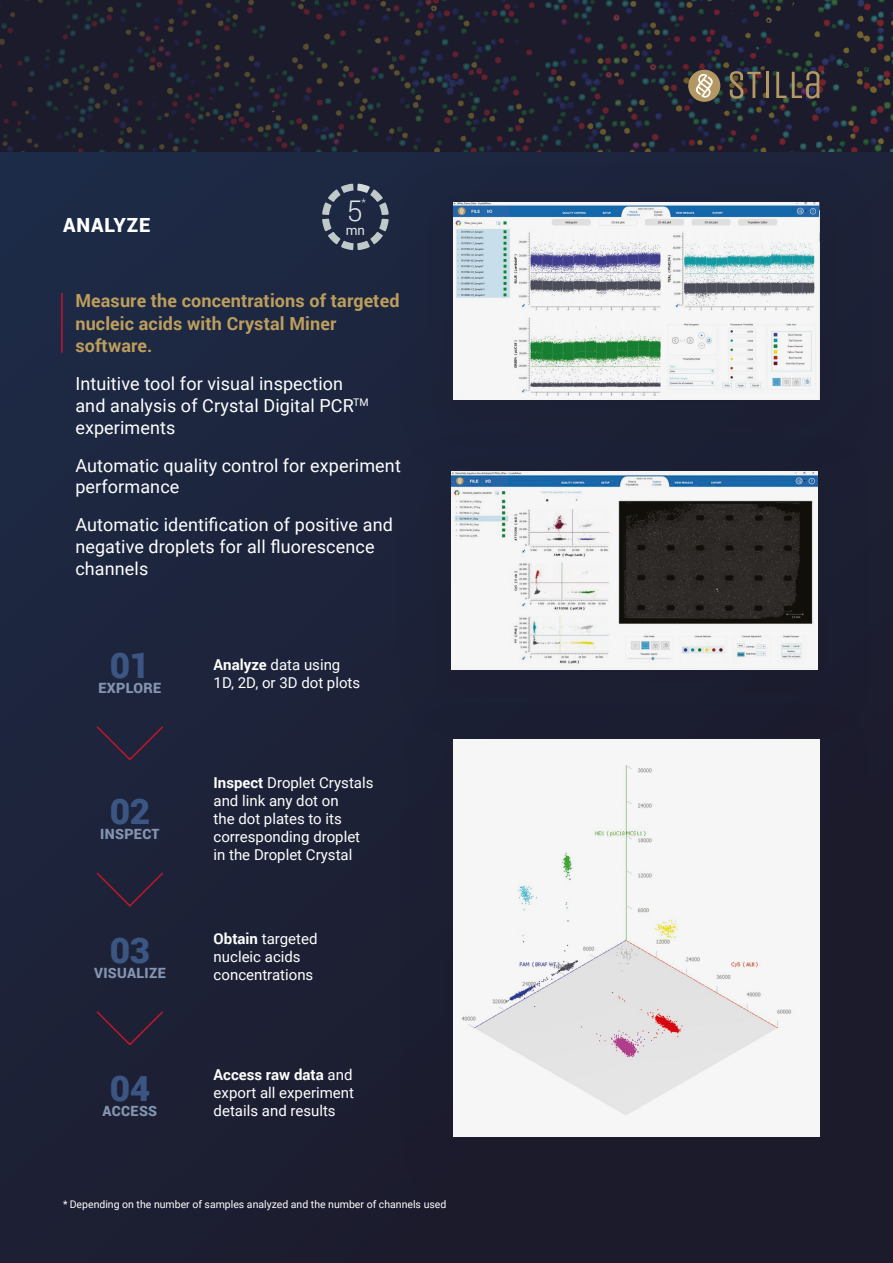
<style>
.page{position:relative;width:893px;height:1263px;background:#fff}
.page>*{position:absolute;margin:0;border:0;box-sizing:border-box;transform-origin:0 0}
.t1{font:900 35.25px "Roboto";letter-spacing:-.01em;color:#3b5682}
.Subhead_1{font:300 28.5px "Roboto";color:#e1e7e7}
.Inside_Subhead{font:900 19.5px "Roboto";letter-spacing:.05em;color:#fff}
.Overview_Bullet{font:18px/21.6px "Roboto";letter-spacing:.005em;color:#fff}
.Overview_Intro{font:700 18px/22.5px "Roboto";letter-spacing:.005em;color:#bd9e5d}
.Subhead_4{font:15px/18px "Roboto";color:#fff}
.t2{font:900 14.1px "Roboto";letter-spacing:.025em;color:#8495b2}
.t3{font:13.5px "Roboto";color:#e1e7e7}
.Boilerplate{font:10.5px "Roboto";color:#fff}
.Subhead_1-2{font:300 10.5px "Roboto";color:#e1e7e7}
.s1{font-weight:700}
</style>
<div class="page">
<div style="left:0;top:152px;width:893px;height:1111px;background:linear-gradient(to right,#1d253e,#1b1929)"></div>
<img style="left:0;top:0;width:893px;height:152px">
<hr style="left:61px;top:293px;width:2px;height:60px;background:#c01727">
<div style="left:394px;top:160px;width:483px;height:313px;background:#1c2339"></div>
<img style="left:453px;top:202px;width:367px;height:198px">
<div style="left:398px;top:699px;width:476px;height:507px;background:#1b1b2c"></div>
<div style="left:453px;top:739px;width:366px;height:397px;background:#f6f6f6"></div>
<img style="left:462px;top:765px;width:329px;height:350px">
<svg style="left:95px;top:725px;width:70px;height:37px;background:#25233a"></svg>
<svg style="left:95px;top:871px;width:70px;height:37px;background:#252137"></svg>
<svg style="left:95px;top:1009px;width:70px;height:38px;background:#252035"></svg>
<svg style="left:322px;top:184px;width:67px;height:66px;background:#404a5f"></svg>
<div style="left:394px;top:429px;width:481px;height:313px;background:#1b1f33"></div>
<img style="left:452px;top:471px;width:366px;height:198px">
<hr style="left:766px;top:72px;width:3px;height:26px;background:#b39864">
<svg style="left:776px;top:72px;width:10px;height:26px"></svg>
<div style="left:688px;top:70px;width:32px;height:32px;background:#b39864;border-radius:50%"></div>
<svg style="left:695px;top:74px;width:18px;height:24px"></svg>
<svg style="left:730px;top:71px;width:31px;height:28px"></svg>
<svg style="left:792px;top:71px;width:32px;height:28px"></svg>
<p class="Subhead_1-2" style="left:361px;top:195px;width:6px">*</p>
<p class="Subhead_1" style="left:347px;top:191px;width:17px">5</p>
<p class="Inside_Subhead" style="left:63px;top:211px;width:89px">ANALYZE</p>
<p class="t3" style="left:346px;top:220px;width:21px">mn</p>
<p class="Overview_Intro" style="left:75px;top:289px;width:326px">Measure the concentrations of targeted nucleic acids with Crystal Miner software.</p>
<p class="Overview_Bullet" style="left:75px;top:372px;width:295px">Intuitive tool for visual inspection and analysis of Crystal Digital PCR<sup>TM </sup>experiments</p>
<p class="Overview_Bullet" style="left:75px;top:454px;width:327px">Automatic quality control for experiment performance</p>
<p class="Overview_Bullet" style="left:75px;top:513px;width:319px">Automatic identification of positive and negative droplets for all fluorescence channels</p>
<p class="t1" style="left:110px;top:640px;width:42px">01</p>
<p class="t2" style="left:98px;top:678px;width:64px">EXPLORE</p>
<p class="t1" style="left:110px;top:786px;width:42px">02</p>
<p class="t2" style="left:100px;top:824px;width:61px">INSPECT</p>
<p class="t1" style="left:110px;top:925px;width:42px">03</p>
<p class="t2" style="left:94px;top:963px;width:73px">VISUALIZE</p>
<p class="t1" style="left:110px;top:1063px;width:42px">04</p>
<p class="t2" style="left:103px;top:1101px;width:56px">ACCESS</p>
<p class="Subhead_4" style="left:214px;top:655px;width:148px"><span class="s1">Analyze</span> data using<br>1D, 2D, or 3D dot plots</p>
<p class="Subhead_4" style="left:213px;top:773px;width:161px"><span class="s1">Inspect</span> Droplet Crystals and link any dot on<br>the dot plates to its corresponding droplet in the Droplet Crystal</p>
<p class="Subhead_4" style="left:214px;top:929px;width:105px"><span class="s1">Obtain</span> targeted nucleic acids concentrations</p>
<p class="Subhead_4" style="left:214px;top:1064px;width:142px;text-align:justify"><span class="s1">Access raw data</span> and export all experiment details and results</p>
<p class="Boilerplate" style="left:63px;top:1196px;width:385px">* Depending on the number of samples analyzed and the number of channels used</p>
</div>
